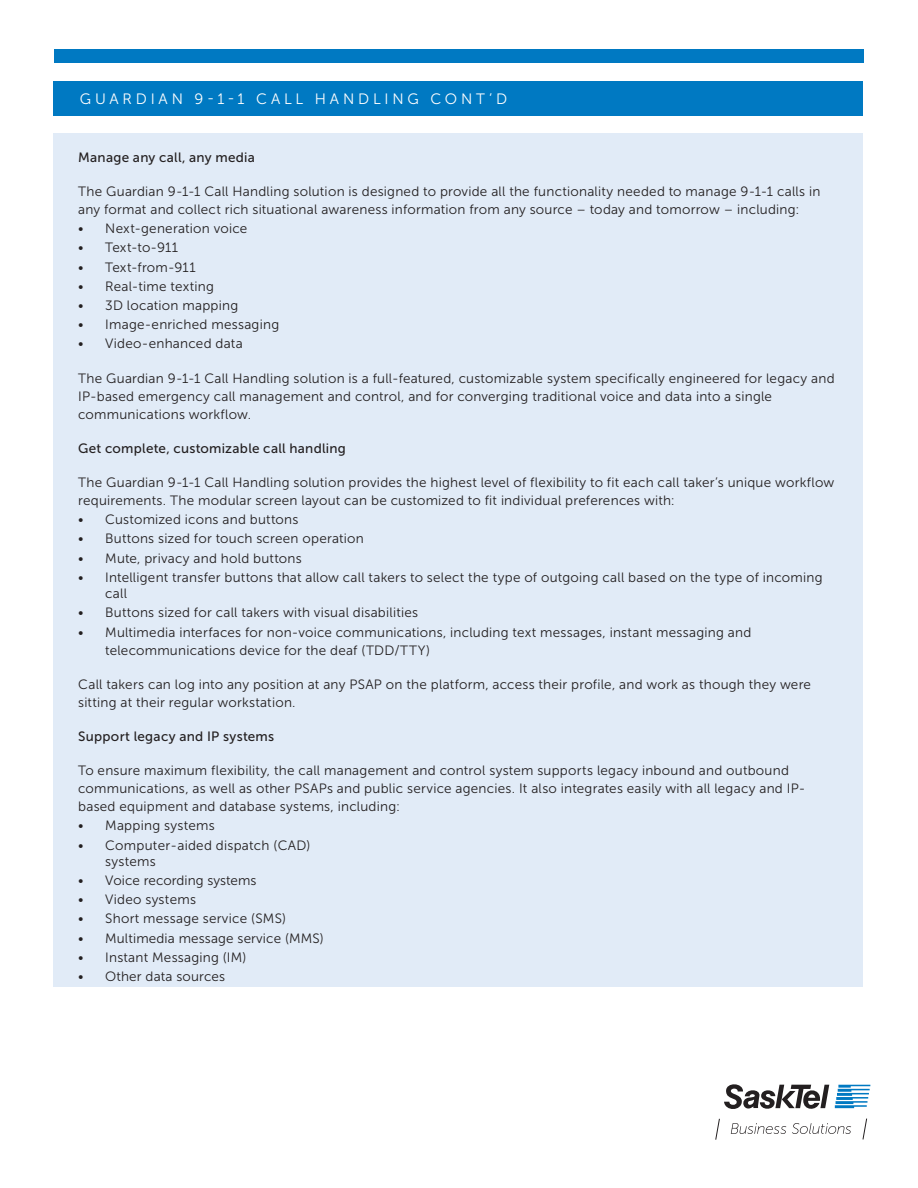
<style>
.page{position:relative;width:918px;height:1188px;background:#fff}
.page>*{position:absolute;margin:0;border:0;box-sizing:border-box;transform-origin:0 0}
.t1{font:15px "Museo Sans 300";letter-spacing:.255em;color:#fff}
.t2{font:13.5px/18px "Museo Sans 300";letter-spacing:.015em;color:#231f20}
.t3{font:13.5px "Museo Sans 500";letter-spacing:.02em;color:#231f20}
</style>
<div class="page">
<svg style="left:716px;top:1084px;width:154px;height:56px"></svg>
<div style="left:54px;top:50px;width:810px;height:13px;background:#0079c2"></div>
<div style="left:53px;top:134px;width:810px;height:853px;background:#e1ebf7"></div>
<div style="left:53px;top:81px;width:810px;height:35px;background:#0079c2"></div>
<p class="t1" style="left:80px;top:90px;width:429px">GUARDIAN 9-1-1 CALL HANDLING CONT’D</p>
<p class="t3" style="left:78px;top:150px;width:178px">Manage any call, any media</p>
<p class="t2" style="left:78px;top:182px;width:744px">The Guardian 9-1-1 Call Handling solution is designed to provide all the functionality needed to manage 9-1-1 calls in any format and collect rich situational awareness information from any source – today and tomorrow – including:</p>
<p class="t2" style="left:78px;top:220px;width:171px">• Next-generation voice</p>
<p class="t2" style="left:78px;top:239px;width:102px">• Text-to-911</p>
<p class="t2" style="left:78px;top:258px;width:119px">• Text-from-911</p>
<p class="t2" style="left:78px;top:277px;width:137px">• Real-time texting</p>
<p class="t2" style="left:78px;top:296px;width:162px">• 3D location mapping</p>
<p class="t2" style="left:78px;top:316px;width:202px">• Image-enriched messaging</p>
<p class="t2" style="left:78px;top:335px;width:166px">• Video-enhanced data</p>
<p class="t2" style="left:78px;top:369px;width:758px">The Guardian 9-1-1 Call Handling solution is a full-featured, customizable system specifically engineered for legacy and<br>IP-based emergency call management and control, and for converging traditional voice and data into a single communications workflow.</p>
<p class="t3" style="left:78px;top:441px;width:269px">Get complete, customizable call handling</p>
<p class="t2" style="left:78px;top:473px;width:758px">The Guardian 9-1-1 Call Handling solution provides the highest level of flexibility to fit each call taker’s unique workflow requirements. The modular screen layout can be customized to fit individual preferences with:</p>
<p class="t2" style="left:78px;top:511px;width:222px">• Customized icons and buttons</p>
<p class="t2" style="left:78px;top:530px;width:287px">• Buttons sized for touch screen operation</p>
<p class="t2" style="left:78px;top:549px;width:225px">• Mute, privacy and hold buttons</p>
<p class="t2" style="left:105px;top:569px;width:719px;line-height:16.5px;text-indent:-27px">• Intelligent transfer buttons that allow call takers to select the type of outgoing call based on the type of incoming call</p>
<p class="t2" style="left:78px;top:604px;width:341px">• Buttons sized for call takers with visual disabilities</p>
<p class="t2" style="left:105px;top:623px;width:648px;text-indent:-27px">• Multimedia interfaces for non-voice communications, including text messages, instant messaging and telecommunications device for the deaf (TDD/TTY)</p>
<p class="t2" style="left:78px;top:675px;width:734px">Call takers can log into any position at any PSAP on the platform, access their profile, and work as though they were sitting at their regular workstation.</p>
<p class="t3" style="left:78px;top:729px;width:198px">Support legacy and IP systems</p>
<p class="t2" style="left:78px;top:762px;width:729px">To ensure maximum flexibility, the call management and control system supports legacy inbound and outbound communications, as well as other PSAPs and public service agencies. It also integrates easily with all legacy and IP&shy;based equipment and database systems, including:</p>
<p class="t2" style="left:78px;top:817px;width:138px">• Mapping systems</p>
<p class="t2" style="left:105px;top:837px;width:207px;line-height:16.2px;text-indent:-27px">• Computer-aided dispatch (CAD) systems</p>
<p class="t2" style="left:78px;top:871px;width:180px">• Voice recording systems</p>
<p class="t2" style="left:78px;top:891px;width:119px">• Video systems</p>
<p class="t2" style="left:78px;top:910px;width:209px">• Short message service (SMS)</p>
<p class="t2" style="left:78px;top:929px;width:247px">• Multimedia message service (MMS)</p>
<p class="t2" style="left:78px;top:948px;width:170px">• Instant Messaging (IM)</p>
<p class="t2" style="left:78px;top:967px;width:148px">• Other data sources</p>
</div>
